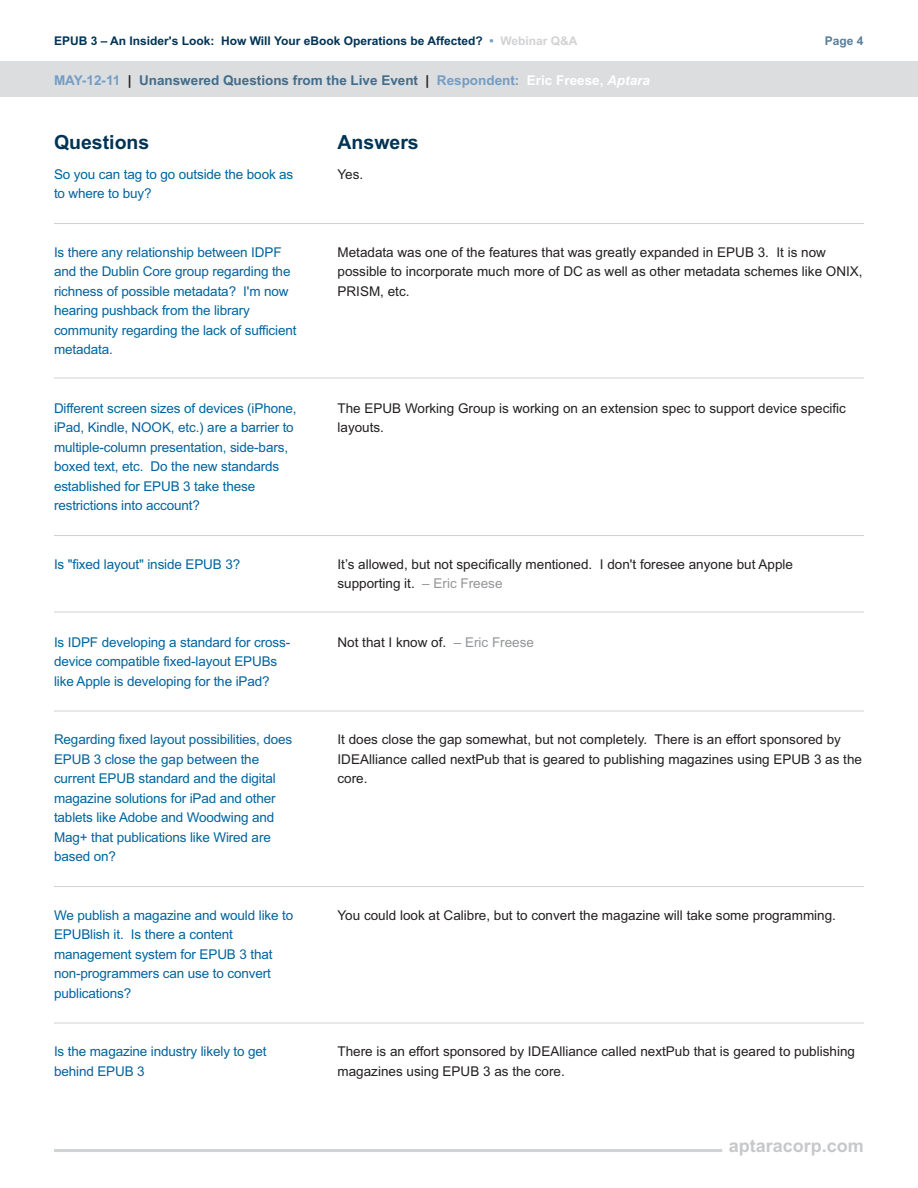
<style>
.page{position:relative;width:918px;height:1188px;background:#fff}
.page>*{position:absolute;margin:0;border:0;box-sizing:border-box;transform-origin:0 0}
.t1{font:700 19.5px "Arial";color:#003354}
.t2{font:700 18px "Arial";color:#c7c8ca}
.t3{font:13.5px/19.5px "Arial";letter-spacing:-.01em;color:#00649e}
.t4{font:13.5px/19.5px "Arial";color:#231f20}
.t5{font:700 13.5px "Arial";color:#406d8c}
.t6{font:700 12px "Arial";color:#003354}
.t7{font:700 12px "Arial";color:#587e9b}
.s1{color:#739dc6}
.s2{color:#d1d2d4}
.s3{color:#231f20}
.s4{color:#fff}
.s5{font-style:italic;color:#fff}
.s6{color:#939598}
</style>
<div class="page">
<hr style="left:54px;top:1149px;width:668px;height:3px;background:#d1d2d4">
<hr style="left:54px;top:223px;width:810px;height:1px;background:#d1d2d4">
<hr style="left:54px;top:378px;width:810px;height:1px;background:#d1d2d4">
<hr style="left:54px;top:535px;width:810px;height:1px;background:#d1d2d4">
<hr style="left:54px;top:612px;width:810px;height:1px;background:#d1d2d4">
<hr style="left:54px;top:711px;width:810px;height:1px;background:#d1d2d4">
<hr style="left:54px;top:886px;width:810px;height:1px;background:#d1d2d4">
<hr style="left:54px;top:1023px;width:810px;height:1px;background:#d1d2d4">
<div style="left:0;top:61px;width:918px;height:36px;background:#dcdddf"></div>
<p class="t6" style="left:54px;top:34px;width:525px">EPUB 3 – An Insider's Look: How Will Your eBook Operations be Affected? <span class="s1">•</span> <span class="s2">Webinar Q&amp;A</span></p>
<p class="t7" style="left:825px;top:34px;width:40px">Page 4</p>
<p class="t5" style="left:54px;top:73px;width:597px"><span class="s1">MAY-12-11</span> <span class="s3">|</span> Unanswered Questions from the Live Event <span class="s3">|</span> <span class="s1">Respondent:</span> <span class="s4">Eric Freese,</span> <span class="s5">Aptara</span></p>
<h1 class="t1" style="left:54px;top:131px;width:97px">Questions</h1>
<h1 class="t1" style="left:337px;top:131px;width:83px">Answers</h1>
<p class="t3" style="left:54px;top:164px;width:241px">So you can tag to go outside the book as to where to buy?</p>
<p class="t3" style="left:54px;top:242px;width:244px">Is there any relationship between IDPF and the Dublin Core group regarding the richness of possible metadata? I'm now hearing pushback from the library community regarding the lack of sufficient metadata.</p>
<p class="t3" style="left:54px;top:398px;width:244px">Different screen sizes of devices (iPhone, iPad, Kindle, NOOK, etc.) are a barrier to multiple-column presentation, side-bars, boxed text, etc. Do the new standards established for EPUB 3 take these restrictions into account?</p>
<p class="t3" style="left:54px;top:554px;width:188px">Is "fixed layout" inside EPUB 3?</p>
<p class="t3" style="left:54px;top:632px;width:238px">Is IDPF developing a standard for cross&shy;device compatible fixed-layout EPUBs like Apple is developing for the iPad?</p>
<p class="t3" style="left:54px;top:730px;width:240px">Regarding fixed layout possibilities, does EPUB 3 close the gap between the current EPUB standard and the digital magazine solutions for iPad and other tablets like Adobe and Woodwing and Mag+ that publications like Wired are based on?</p>
<p class="t3" style="left:54px;top:905px;width:241px">We publish a magazine and would like to<br>EPUBlish it. Is there a content management system for EPUB 3 that non-programmers can use to convert publications?</p>
<p class="t3" style="left:54px;top:1042px;width:214px">Is the magazine industry likely to get behind EPUB 3</p>
<p class="t4" style="left:338px;top:164px;width:27px">Yes.</p>
<p class="t4" style="left:338px;top:242px;width:527px">Metadata was one of the features that was greatly expanded in EPUB 3. It is now possible to incorporate much more of DC as well as other metadata schemes like ONIX,<br>PRISM, etc.</p>
<p class="t4" style="left:338px;top:398px;width:510px">The EPUB Working Group is working on an extension spec to support device specific layouts.</p>
<p class="t4" style="left:338px;top:554px;width:457px">It’s allowed, but not specifically mentioned. I don't foresee anyone but Apple supporting it. <span class="s6">– Eric Freese</span></p>
<p class="t4" style="left:338px;top:632px;width:198px">Not that I know of. <span class="s6">– Eric Freese</span></p>
<p class="t4" style="left:338px;top:730px;width:526px">It does close the gap somewhat, but not completely. There is an effort sponsored by<br>IDEAlliance called nextPub that is geared to publishing magazines using EPUB 3 as the core.</p>
<p class="t4" style="left:338px;top:905px;width:500px">You could look at Calibre, but to convert the magazine will take some programming.</p>
<p class="t4" style="left:338px;top:1042px;width:519px">There is an effort sponsored by IDEAlliance called nextPub that is geared to publishing magazines using EPUB 3 as the core.</p>
<h2 class="t2" style="left:729px;top:1135px;width:137px">aptaracorp.com</h2>
</div>
